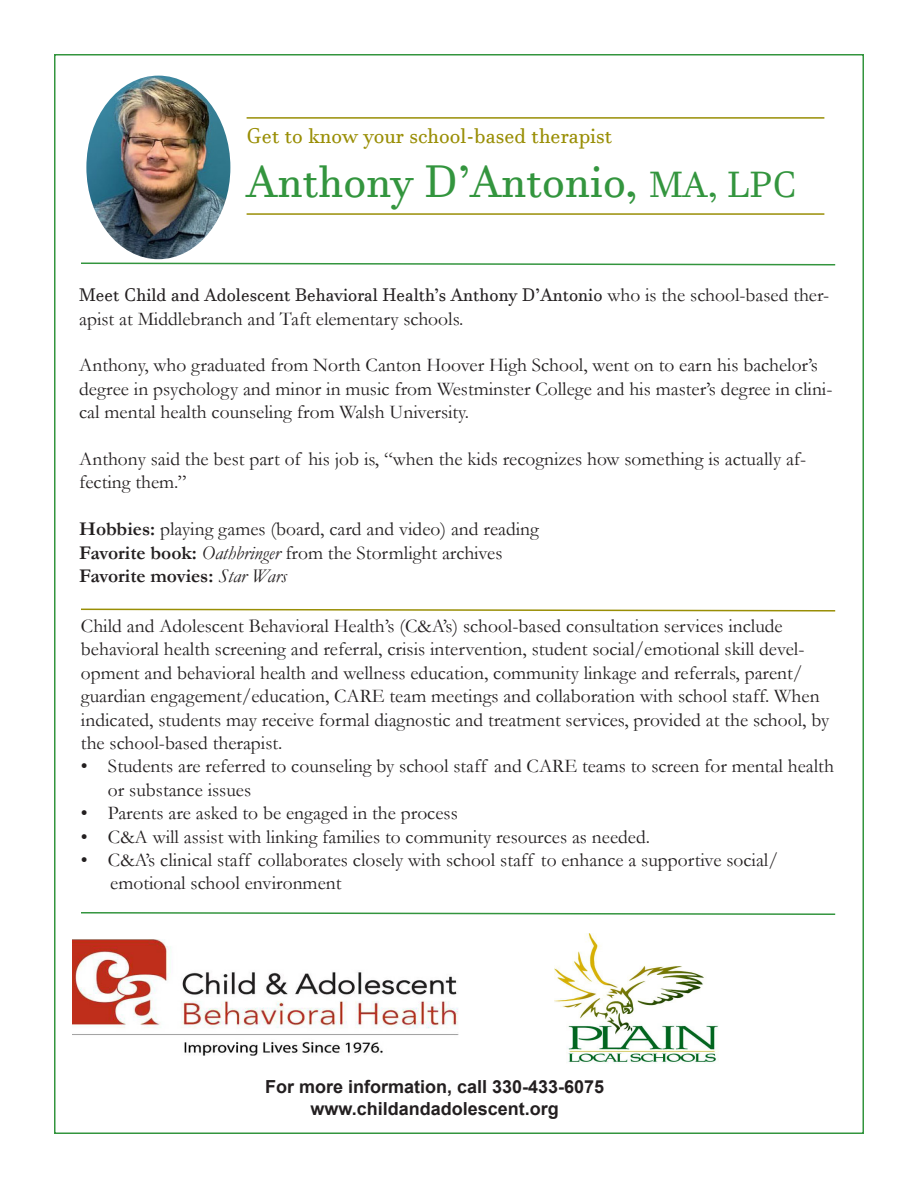
<style>
.page{position:relative;width:918px;height:1188px;background:#fff}
.page>*{position:absolute;margin:0;border:0;box-sizing:border-box;transform-origin:0 0}
.t1{font:45px "Javanese Text";color:#33953e}
.t2{font:21px "Javanese Text";color:#998e05}
.t3{font:19.5px/23.4px "Garamond";color:#231f20}
.t4{font:18px "Javanese Text";color:#231f20}
.t5{font:700 18px "Arial";color:#231f20}
.s1{font-size:36px}
.s2{font-family:"Garamond";font-size:19.5px}
.s3{font-weight:700}
.s4{font-style:italic}
</style>
<div class="page">
<img style="left:72px;top:939px;width:387px;height:117px">
<img style="left:554px;top:933px;width:164px;height:131px">
<img style="left:86px;top:76px;width:144px;height:183px">
<hr style="left:247px;top:117px;width:577px;height:2px;background:#998e05">
<hr style="left:247px;top:213px;width:577px;height:2px;background:#998e05">
<svg style="left:81px;top:608px;width:755px;height:4px"></svg>
<svg style="left:81px;top:912px;width:755px;height:3px"></svg>
<svg style="left:81px;top:262px;width:755px;height:4px"></svg>
<p class="t2" style="left:247px;top:124px;width:367px">Get to know your school-based therapist</p>
<p class="t1" style="left:247px;top:155px;width:552px">Anthony D’Antonio, <span class="s1">MA, LPC</span></p>
<p class="t4" style="left:79px;top:285px;width:752px">Meet Child and Adolescent Behavioral Health’s Anthony D’Antonio <span class="s2">who is the school-based ther-</span></p>
<p class="t3" style="left:79px;top:306px;width:386px">apist at Middlebranch and Taft elementary schools.</p>
<p class="t3" style="left:79px;top:353px;width:755px">Anthony, who graduated from North Canton Hoover High School, went on to earn his bachelor’s degree in psychology and minor in music from Westminster College and his master’s degree in clini&shy;cal mental health counseling from Walsh University.</p>
<p class="t3" style="left:79px;top:447px;width:729px">Anthony said the best part of his job is, “when the kids recognizes how something is actually af&shy;fecting them.”</p>
<p class="t3" style="left:79px;top:517px;width:461px"><span class="s3">Hobbies:</span> playing games (board, card and video) and reading<br><span class="s3">Favorite book:</span> <span class="s4">Oathbringer</span> from the Stormlight archives<br><span class="s3">Favorite movies:</span> <span class="s4">Star Wars</span></p>
<p class="t3" style="left:81px;top:614px;width:750px">Child and Adolescent Behavioral Health’s (C&amp;A’s) school-based consultation services include behavioral health screening and referral, crisis intervention, student social/emotional skill devel&shy;opment and behavioral health and wellness education, community linkage and referrals, parent/ guardian engagement/education, CARE team meetings and collaboration with school staff. When indicated, students may receive formal diagnostic and treatment services, provided at the school, by the school-based therapist.</p>
<p class="t3" style="left:108px;top:754px;width:727px;text-indent:-27px">• Students are referred to counseling by school staff and CARE teams to screen for mental health or substance issues</p>
<p class="t3" style="left:81px;top:801px;width:378px">• Parents are asked to be engaged in the process</p>
<p class="t3" style="left:81px;top:824px;width:571px">• C&amp;A will assist with linking families to community resources as needed.</p>
<p class="t3" style="left:81px;top:848px;width:699px">• C&amp;A’s clinical staff collaborates closely with school staff to enhance a supportive social/</p>
<p class="t3" style="left:110px;top:871px;width:233px">emotional school environment</p>
<p class="t5" style="left:265px;top:1074px;width:341px">For more information, call 330-433-6075</p>
<p class="t5" style="left:311px;top:1096px;width:250px">www.childandadolescent.org</p>
</div>
